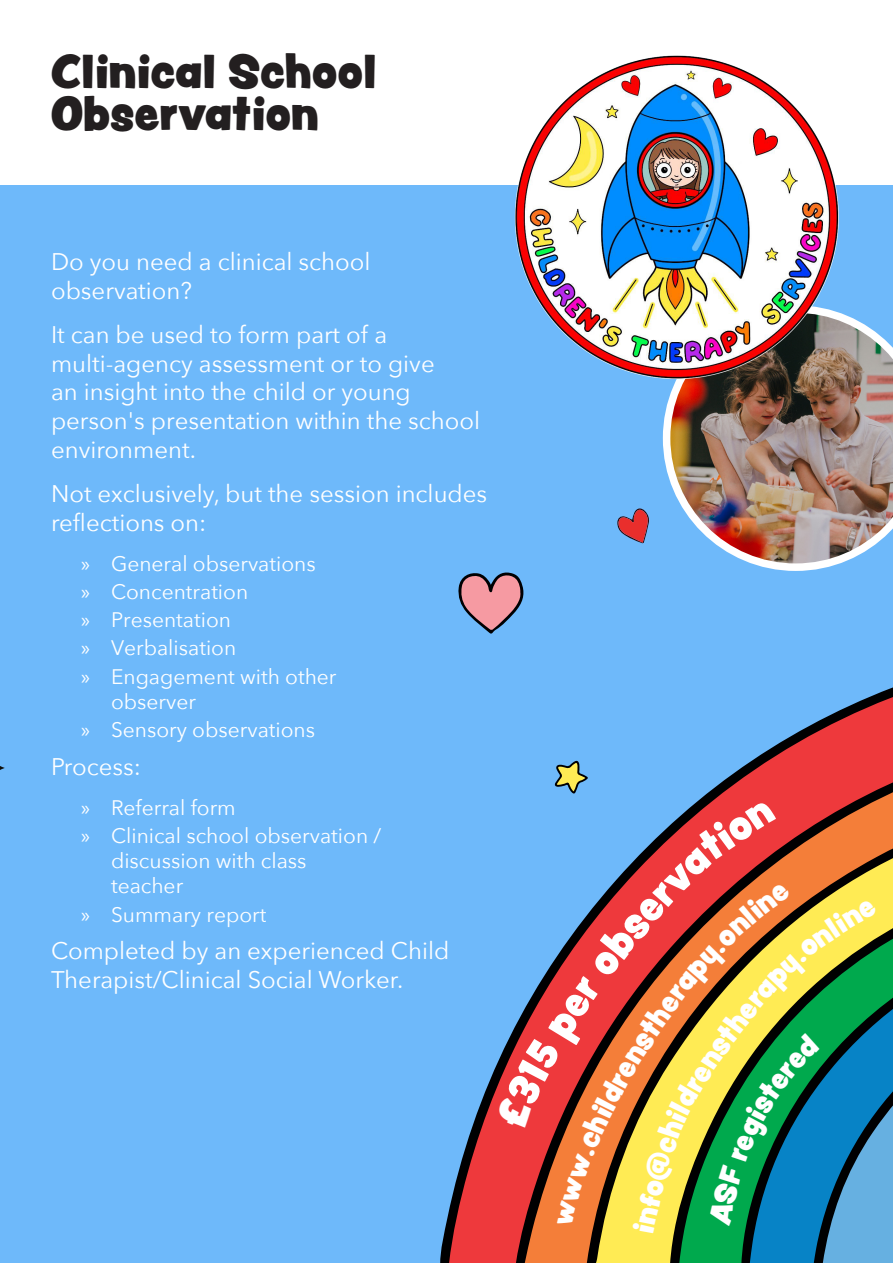
<style>
.page{position:relative;width:893px;height:1263px;background:#6eb9fa}
.page>*{position:absolute;margin:0;border:0;box-sizing:border-box;transform-origin:0 0}
.t1{font:42px/42px "Peachy Keen JF";color:#231f20}
.BODY__white{font:24px/28.8px "Avenir Next";color:#fff}
.t2{font:21px/28.2px "Avenir Next";color:#fff}
.s1{font-style:inherit}
.s2{font-family:"Myriad Pro"}
</style>
<div class="page">
<svg style="left:449px;top:687px;width:444px;height:576px"></svg>
<svg style="left:516px;top:723px;width:377px;height:37px"></svg>
<div style="left:0;top:0;width:893px;height:185px;background:#fff"></div>
<svg style="left:458px;top:572px;width:66px;height:62px"></svg>
<svg style="left:0;top:766px;width:5px;height:4px"></svg>
<svg style="left:617px;top:508px;width:32px;height:35px"></svg>
<img style="left:663px;top:313px;width:230px;height:258px">
<img style="left:514px;top:55px;width:328px;height:326px">
<svg style="left:495px;top:760px;width:398px;height:503px"></svg>
<p class="t1" style="left:51px;top:50px;width:327px">Clinical School<br>Observation</p>
<p class="BODY__white" style="left:51px;top:246px;width:321px">Do you need a clinical school observation?</p>
<p class="BODY__white" style="left:51px;top:319px;width:431px">It can be used to form part of a multi-agency assessment or to give<br>an insight into the child or young person<span class="s1">'s</span> presentation within the school environment.</p>
<p class="BODY__white" style="left:51px;top:478px;width:438px">Not exclusively, but the session includes reflections on:</p>
<p class="t2" style="left:81px;top:548px;width:257px"><span class="s2">»</span> General observations<br><span class="s2">»</span> Concentration<br><span class="s2">»</span> Presentation<br><span class="s2">»</span> Verbalisation<br><span class="s2">»</span> Engagement with other</p>
<p class="t2" style="left:81px;top:686px;width:236px;text-indent:30px">observer<br><span class="s2">»</span> Sensory observations</p>
<p class="BODY__white" style="left:51px;top:751px;width:91px">Process:</p>
<p class="t2" style="left:81px;top:792px;width:302px"><span class="s2">»</span> Referral form<br><span class="s2">»</span> Clinical school observation /</p>
<p class="t2" style="left:111px;top:847px;width:197px;line-height:25.2px">discussion with class teacher</p>
<p class="t2" style="left:81px;top:899px;width:187px"><span class="s2">»</span> Summary report</p>
<p class="BODY__white" style="left:51px;top:935px;width:400px">Completed by an experienced Child<br>Therapist/Clinical Social Worker.</p>
</div>
